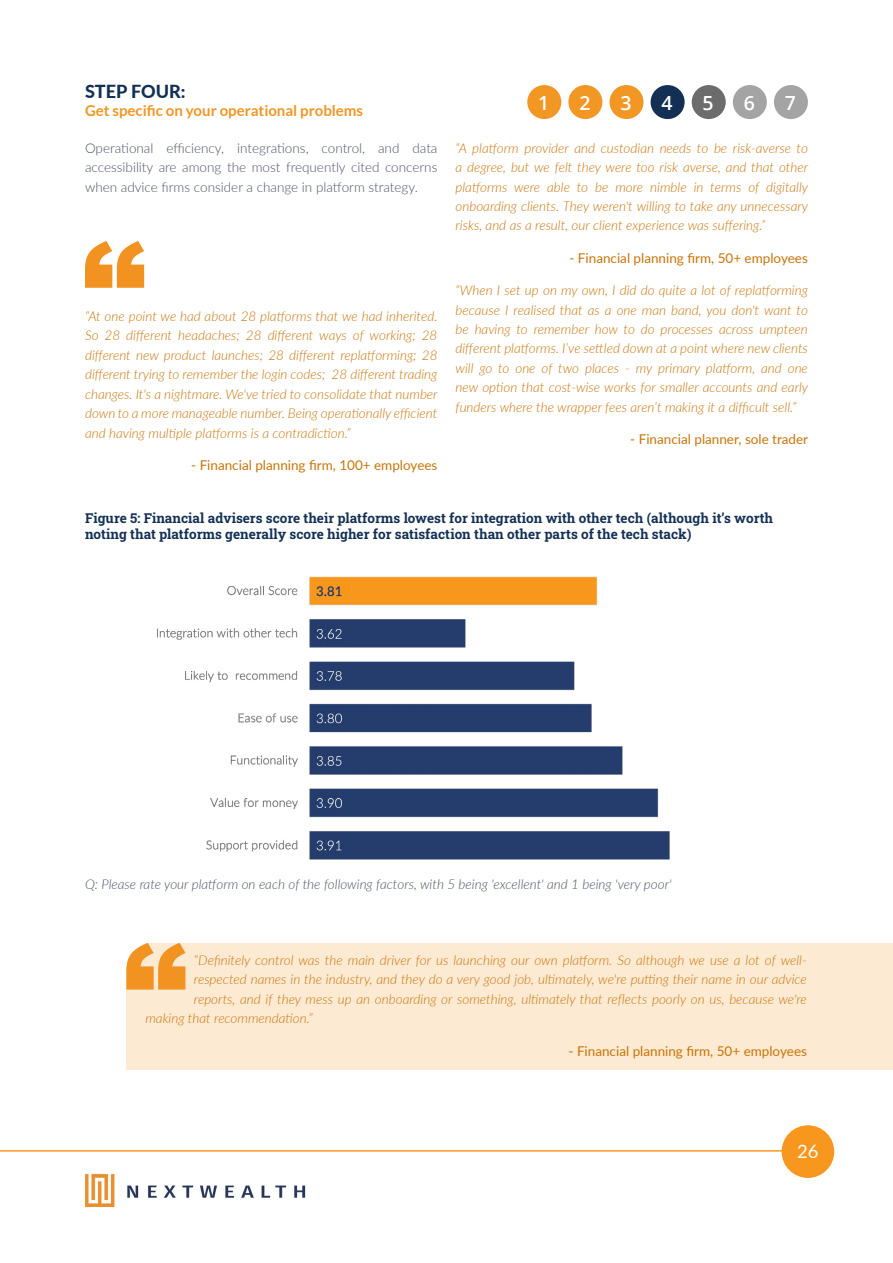
<style>
.page{position:relative;width:893px;height:1263px;background:#fff}
.page>*{position:absolute;margin:0;border:0;box-sizing:border-box;transform-origin:0 0}
.t1{font:600 19.5px "Open Sans";color:#fff}
.t2{font:18.45px "Lato";color:#fff}
.t3{font:800 18px "Lato";color:#133054}
.t4{font:700 15px "Lato";color:#f29624}
.t5{font:italic 300 13.5px/19.5px "Lato";color:#c87407;text-align:justify}
.t6{font:700 13.5px/16.2px "Roboto Slab";color:#133054}
.t7{font:300 13.5px/19.5px "Lato";color:#4b5166;text-align:justify}
.t8{font:13.5px "Lato";color:#c87407}
.t9{font:italic 300 13.5px "Lato";color:#4b5166}
</style>
<div class="page">
<hr style="left:0;top:1150px;width:808px;height:1px;background:#f8971d">
<div style="left:782px;top:1125px;width:52px;height:53px;background:#f8971d;border-radius:50%"></div>
<img style="left:85px;top:1174px;width:221px;height:33px">
<div style="left:527px;top:85px;width:34px;height:34px;background:#f29624;border-radius:50%"></div>
<div style="left:568px;top:85px;width:34px;height:34px;background:#f29624;border-radius:50%"></div>
<div style="left:609px;top:85px;width:34px;height:34px;background:#f29624;border-radius:50%"></div>
<div style="left:651px;top:85px;width:34px;height:34px;background:#133054;border-radius:50%"></div>
<svg style="left:85px;top:241px;width:59px;height:47px"></svg>
<div style="left:126px;top:943px;width:767px;height:126px;background:#fcead3"></div>
<img style="left:157px;top:576px;width:513px;height:284px">
<svg style="left:126px;top:942px;width:59px;height:47px"></svg>
<div style="left:692px;top:85px;width:34px;height:34px;background:#6c6c6c;border-radius:50%"></div>
<div style="left:733px;top:85px;width:34px;height:34px;background:#a4a4a4;border-radius:50%"></div>
<div style="left:774px;top:85px;width:34px;height:34px;background:#a4a4a4;border-radius:50%"></div>
<h3 class="t3" style="left:85px;top:78px;width:102px">STEP FOUR:</h3>
<p class="t4" style="left:85px;top:102px;width:280px">Get specific on your operational problems</p>
<p class="t7" style="left:85px;top:137px;width:354px">Operational efficiency, integrations, control, and data accessibility are among the most frequently cited concerns when advice firms consider a change in platform strategy.</p>
<p class="t5" style="left:85px;top:305px;width:354px">“At one point we had about 28 platforms that we had inherited.<br>So 28 different headaches; 28 different ways of working; 28 different new product launches; 28 different replatforming; 28 different trying to remember the login codes; 28 different trading changes. It's a nightmare. We've tried to consolidate that number down to a more manageable number. Being operationally efficient and having multiple platforms is a contradiction.”</p>
<p class="t8" style="left:191px;top:455px;width:248px">- Financial planning firm, 100+ employees</p>
<h1 class="t1" style="left:538px;top:89px;width:13px">1</h1>
<h1 class="t1" style="left:579px;top:89px;width:13px">2</h1>
<h1 class="t1" style="left:620px;top:89px;width:13px">3</h1>
<h1 class="t1" style="left:661px;top:89px;width:13px">4</h1>
<h1 class="t1" style="left:703px;top:89px;width:13px">5</h1>
<h1 class="t1" style="left:744px;top:89px;width:13px">6</h1>
<h1 class="t1" style="left:785px;top:89px;width:13px">7</h1>
<p class="t5" style="left:455px;top:137px;width:354px">“A platform provider and custodian needs to be risk-averse to a degree, but we felt they were too risk averse, and that other platforms were able to be more nimble in terms of digitally onboarding clients. They weren't willing to take any unnecessary risks, and as a result, our client experience was suffering.”</p>
<p class="t8" style="left:569px;top:248px;width:240px">- Financial planning firm, 50+ employees</p>
<p class="t5" style="left:455px;top:280px;width:354px">“When I set up on my own, I did do quite a lot of replatforming because I realised that as a one man band, you don't want to be having to remember how to do processes across umpteen different platforms. I’ve settled down at a point where new clients will go to one of two places - my primary platform, and one new option that cost-wise works for smaller accounts and early funders where the wrapper fees aren’t making it a difficult sell.”</p>
<p class="t8" style="left:630px;top:430px;width:179px">- Financial planner, sole trader</p>
<p class="t6" style="left:85px;top:509px;width:690px">Figure 5: Financial advisers score their platforms lowest for integration with other tech (although it’s worth noting that platforms generally score higher for satisfaction than other parts of the tech stack)</p>
<p class="t9" style="left:85px;top:875px;width:588px">Q: Please rate your platform on each of the following factors, with 5 being 'excellent' and 1 being 'very poor'</p>
<p class="t5" style="left:194px;top:950px;width:614px">“Definitely control was the main driver for us launching our own platform. So although we use a lot of well-</p>
<p class="t5" style="left:194px;top:969px;width:614px">respected names in the industry, and they do a very good job, ultimately, we're putting their name in our advice</p>
<p class="t5" style="left:194px;top:989px;width:614px">reports, and if they mess up an onboarding or something, ultimately that reflects poorly on us, because we're</p>
<p class="t5" style="left:145px;top:1008px;width:169px">making that recommendation.”</p>
<p class="t8" style="left:569px;top:1041px;width:240px">- Financial planning firm, 50+ employees</p>
<h2 class="t2" style="left:797px;top:1138px;width:23px">26</h2>
</div>
